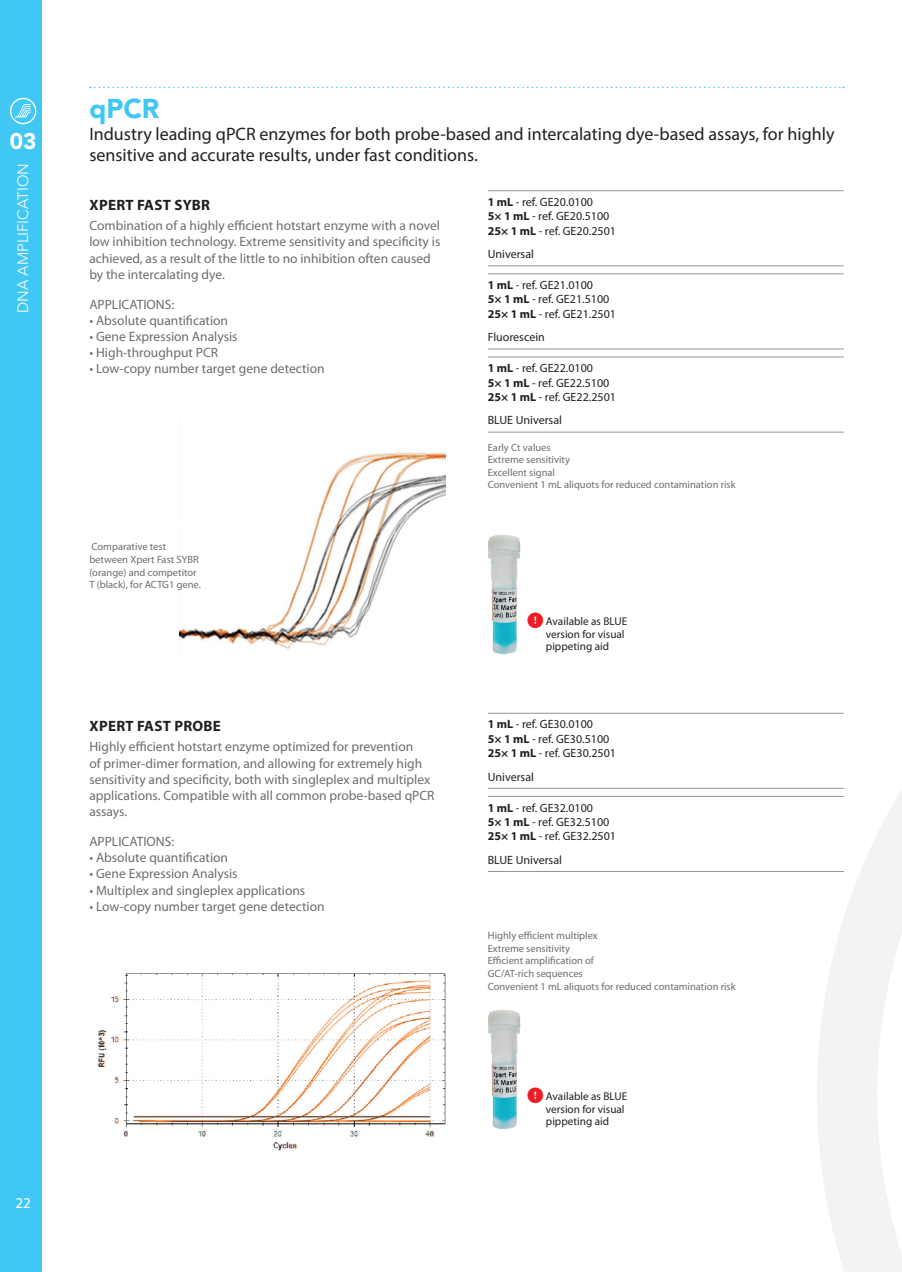
<style>
.page{position:relative;width:902px;height:1272px;background:#fff}
.page>*{position:absolute;margin:0;border:0;box-sizing:border-box;transform-origin:0 0}
.t1{font:900 27px "Avenir LT Std";color:#40c7f4}
.t2{font:900 22.5px "Avenir LT Std";color:#fff}
.t3{font:18px/21.6px "Myriad Pro";color:#231f20}
.t4{font:700 15px "Myriad Pro";letter-spacing:.02em;color:#231f20}
.t5{font:300 15px "Avenir LT Std";color:#fff}
.t6{font:15px "Myriad Pro";color:#fff}
.t7{font:13.5px/16.2px "Myriad Pro";color:#6c6d70}
.t8{font:12px/14.4px "Myriad Pro";color:#231f20}
.t9{font:11.25px/12.8px "Myriad Pro";color:#231f20}
.t10{font:10.5px/12.6px "Myriad Pro";color:#6c6d70}
.s1{font-weight:700}
.s2{font-family:"Whitney Index Black Round Bd";font-size:16.5px;color:#ee1d23}
</style>
<div class="page">
<svg style="left:816px;top:712px;width:85px;height:559px;fill:#f2f3f4"></svg>
<div style="left:0;top:0;width:42px;height:1271px;background:#40c7f4"></div>
<svg style="left:10px;top:98px;width:26px;height:26px"></svg>
<svg style="left:90px;top:87px;width:753px;height:1px"></svg>
<hr style="left:487px;top:190px;width:356px;height:1px;background:#939598">
<hr style="left:487px;top:265px;width:356px;height:1px;background:#939598">
<hr style="left:487px;top:273px;width:356px;height:1px;background:#939598">
<hr style="left:487px;top:349px;width:356px;height:1px;background:#939598">
<hr style="left:487px;top:357px;width:356px;height:1px;background:#939598">
<hr style="left:487px;top:432px;width:356px;height:1px;background:#939598">
<img style="left:179px;top:452px;width:266px;height:198px">
<img style="left:488px;top:534px;width:33px;height:120px">
<hr style="left:487px;top:713px;width:356px;height:1px;background:#939598">
<hr style="left:487px;top:788px;width:356px;height:1px;background:#939598">
<hr style="left:487px;top:796px;width:356px;height:1px;background:#939598">
<hr style="left:487px;top:871px;width:356px;height:1px;background:#939598">
<img style="left:488px;top:1009px;width:33px;height:120px">
<img style="left:97px;top:973px;width:349px;height:178px">
<h2 class="t2" style="left:10px;top:127px;width:28px">03</h2>
<p class="t5" style="left:14px;top:312px;width:151px;rotate:-90deg">DNA AMPLIFICATION</p>
<p class="t6" style="left:15px;top:1193px;width:17px">22</p>
<h1 class="t1" style="left:89px;top:92px;width:72px">qPCR</h1>
<h3 class="t3" style="left:89px;top:123px;width:746px">Industry leading qPCR enzymes for both probe-based and intercalating dye-based assays, for highly sensitive and accurate results, under fast conditions.</h3>
<p class="t4" style="left:89px;top:195px;width:122px">XPERT FAST SYBR</p>
<p class="t7" style="left:89px;top:217px;width:352px">Combination of a highly efficient hotstart enzyme with a novel low inhibition technology. Extreme sensitivity and specificity is achieved, as a result of the little to no inhibition often caused by the intercalating dye.</p>
<p class="t7" style="left:89px;top:296px;width:86px">APPLICATIONS:</p>
<p class="t7" style="left:89px;top:312px;width:140px">• Absolute quantification</p>
<p class="t7" style="left:89px;top:328px;width:150px">• Gene Expression Analysis</p>
<p class="t7" style="left:89px;top:344px;width:130px">• High-throughput PCR</p>
<p class="t7" style="left:89px;top:360px;width:237px">• Low-copy number target gene detection</p>
<p class="t8" style="left:487px;top:194px;width:130px"><span class="s1">1 mL</span> - ref. GE20.0100<br><span class="s1">5× 1 mL</span> - ref. GE20.5100<br><span class="s1">25× 1 mL</span> - ref. GE20.2501</p>
<p class="t8" style="left:487px;top:247px;width:48px">Universal</p>
<p class="t8" style="left:487px;top:277px;width:130px"><span class="s1">1 mL</span> - ref. GE21.0100<br><span class="s1">5× 1 mL</span> - ref. GE21.5100<br><span class="s1">25× 1 mL</span> - ref. GE21.2501</p>
<p class="t8" style="left:487px;top:330px;width:59px">Fluorescein</p>
<p class="t8" style="left:487px;top:361px;width:130px"><span class="s1">1 mL</span> - ref. GE22.0100<br><span class="s1">5× 1 mL</span> - ref. GE22.5100<br><span class="s1">25× 1 mL</span> - ref. GE22.2501</p>
<p class="t8" style="left:487px;top:413px;width:76px">BLUE Universal</p>
<p class="t10" style="left:487px;top:440px;width:249px">Early Ct values<br>Extreme sensitivity<br>Excellent signal<br>Convenient 1 mL aliquots for reduced contamination risk</p>
<p class="t10" style="left:89px;top:540px;width:113px">Comparative test between Xpert Fast SYBR (orange) and competitor<br>T (black), for ACTG1 gene.</p>
<p class="t4" style="left:89px;top:715px;width:133px">XPERT FAST PROBE</p>
<p class="t7" style="left:89px;top:738px;width:347px">Highly efficient hotstart enzyme optimized for prevention<br>of primer-dimer formation, and allowing for extremely high sensitivity and specificity, both with singleplex and multiplex applications. Compatible with all common probe-based qPCR assays.</p>
<p class="t7" style="left:89px;top:833px;width:86px">APPLICATIONS:</p>
<p class="t7" style="left:89px;top:849px;width:140px">• Absolute quantification</p>
<p class="t7" style="left:89px;top:865px;width:150px">• Gene Expression Analysis</p>
<p class="t7" style="left:89px;top:881px;width:217px">• Multiplex and singleplex applications</p>
<p class="t7" style="left:89px;top:897px;width:237px">• Low-copy number target gene detection</p>
<p class="t9" style="left:546px;top:614px;width:83px;text-indent:-19px"><span class="s2">!</span> Available as BLUE version for visual pippeting aid</p>
<p class="t8" style="left:487px;top:717px;width:130px"><span class="s1">1 mL</span> - ref. GE30.0100<br><span class="s1">5× 1 mL</span> - ref. GE30.5100<br><span class="s1">25× 1 mL</span> - ref. GE30.2501</p>
<p class="t8" style="left:487px;top:769px;width:48px">Universal</p>
<p class="t8" style="left:487px;top:800px;width:130px"><span class="s1">1 mL</span> - ref. GE32.0100<br><span class="s1">5× 1 mL</span> - ref. GE32.5100<br><span class="s1">25× 1 mL</span> - ref. GE32.2501</p>
<p class="t8" style="left:487px;top:852px;width:76px">BLUE Universal</p>
<p class="t10" style="left:487px;top:929px;width:249px">Highly efficient multiplex<br>Extreme sensitivity<br>Efficient amplification of<br>GC/AT-rich sequences<br>Convenient 1 mL aliquots for reduced contamination risk</p>
<p class="t9" style="left:546px;top:1089px;width:83px;text-indent:-19px"><span class="s2">!</span> Available as BLUE version for visual pippeting aid</p>
</div>
